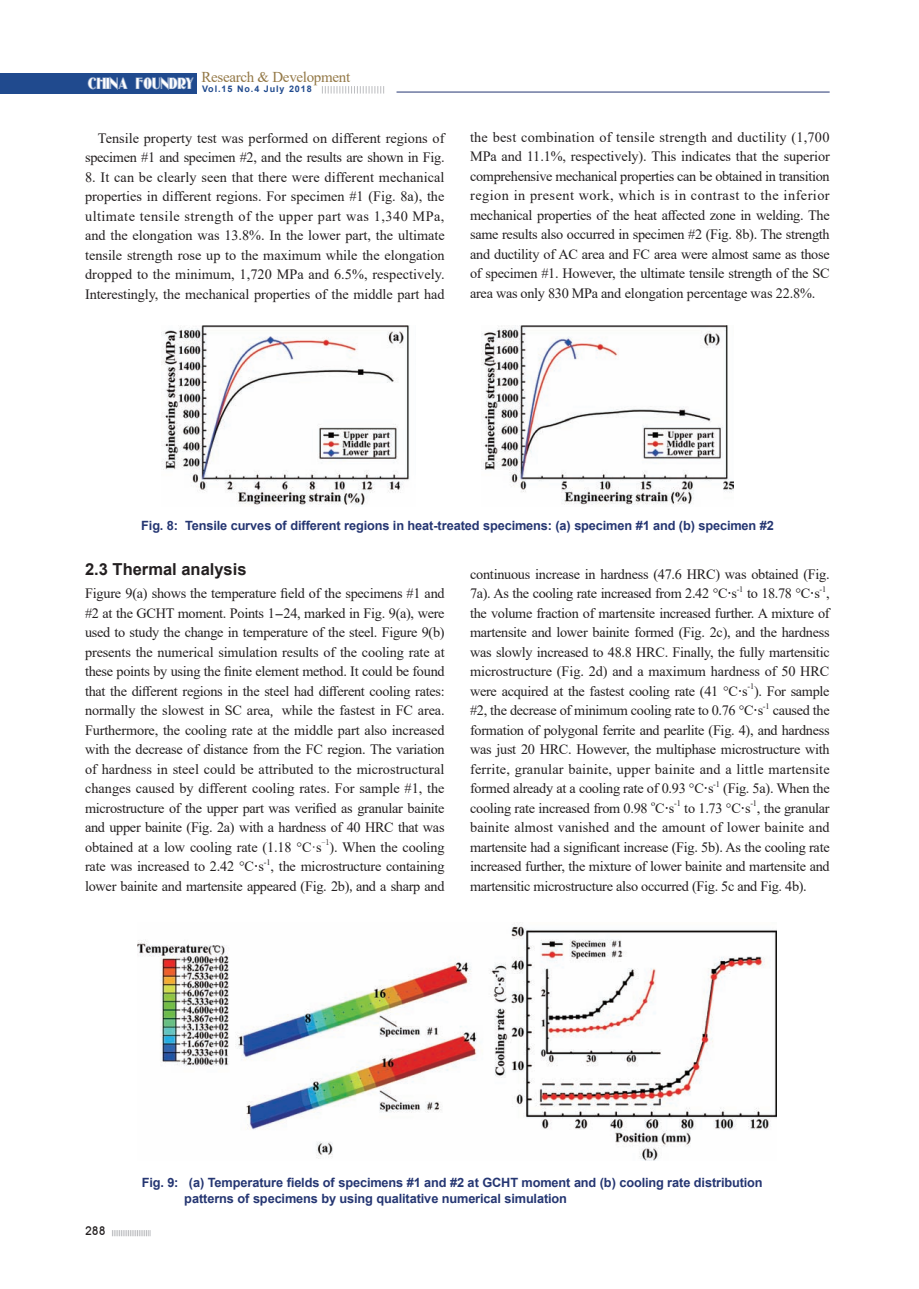
<style>
.page{position:relative;width:919px;height:1289px;background:#fff}
.page>*{position:absolute;margin:0;border:0;box-sizing:border-box;transform-origin:0 0}
.t1{font:700 16.5px "Arial";color:#231f20}
.t2{font:15px "Times New Roman";letter-spacing:-.02em;color:#937846}
.t3{font:14.25px/19.5px "Times New Roman";letter-spacing:-.02em;color:#231f20;text-align:justify}
.t4{font:14.25px/19.5px "Times New Roman";color:#231f20;text-align:right}
.t5{font:700 12.75px/16.4px "Arial";letter-spacing:-.01em;color:#253672}
.t6{font:500 12px "Avant Garde IT Cby BT";color:#231f20}
.t7{font:700 9px "Arial";letter-spacing:.105em;color:#204a8e}
.t8{font:8.25px "Times New Roman";color:#231f20}
.s1{font-family:"Sim Sun"}
.s2{font-weight:700}
</style>
<div class="page">
<svg style="left:112px;top:1230px;width:39px;height:6px"></svg>
<div style="left:0;top:73px;width:197px;height:20px;background:#204a8e"></div>
<svg style="left:322px;top:86px;width:62px;height:7px"></svg>
<hr style="left:396px;top:92px;width:433px;height:1px;background:#253672">
<img style="left:162px;top:325px;width:248px;height:180px">
<img style="left:138px;top:926px;width:638px;height:234px">
<img style="left:482px;top:325px;width:251px;height:180px">
<p class="t2" style="left:201px;top:66px;width:150px">Research &amp; Development</p>
<p class="t7" style="left:88px;top:83px;width:225px"><sup>CHINA</sup> <sup>FOUNDRY</sup> Vol.15 No.4 July 2018</p>
<p class="t4" style="left:85px;top:128px;width:361px">Tensile property test was performed on different regions of specimen #1 and specimen #2, and the results are shown in Fig.</p>
<p class="t3" style="left:85px;top:167px;width:361px">8. It can be clearly seen that there were different mechanical properties in different regions. For specimen #1 (Fig. 8a), the ultimate tensile strength of the upper part was 1,340 MPa, and the elongation was 13.8%. In the lower part, the ultimate tensile strength rose up to the maximum while the elongation dropped to the minimum, 1,720 MPa and 6.5%, respectively.<br>Interestingly, the mechanical properties of the middle part had</p>
<p class="t3" style="left:470px;top:127px;width:361px">the best combination of tensile strength and ductility (1,700<br>MPa and 11.1%, respectively). This indicates that the superior comprehensive mechanical properties can be obtained in transition region in present work, which is in contrast to the inferior mechanical properties of the heat affected zone in welding. The same results also occurred in specimen #2 (Fig. 8b). The strength and ductility of AC area and FC area were almost same as those of specimen #1. However, the ultimate tensile strength of the SC area was only 830 MPa and elongation percentage was 22.8%.</p>
<p class="t5" style="left:141px;top:517px;width:634px">Fig. 8: Tensile curves of different regions in heat-treated specimens: (a) specimen #1 and (b) specimen #2</p>
<p class="t1" style="left:85px;top:558px;width:163px">2.3 Thermal analysis</p>
<p class="t3" style="left:85px;top:583px;width:361px">Figure 9(a) shows the temperature field of the specimens #1 and #2 at the GCHT moment. Points 1-24, marked in Fig. 9(a), were used to study the change in temperature of the steel. Figure 9(b) presents the numerical simulation results of the cooling rate at these points by using the finite element method. It could be found that the different regions in the steel had different cooling rates: normally the slowest in SC area<span class="s1">,</span> while the fastest in FC area.<br>Furthermore, the cooling rate at the middle part also increased with the decrease of distance from the FC region. The variation of hardness in steel could be attributed to the microstructural changes caused by different cooling rates. For sample #1, the microstructure of the upper part was verified as granular bainite and upper bainite (Fig. 2a) with a hardness of 40 HRC that was obtained at a low cooling rate (1.18 °C·s<sup>-1</sup>). When the cooling rate was increased to 2.42 °C<span class="s2">·</span>s</p>
<p class="t8" style="left:264px;top:856px;width:8px">-1</p>
<p class="t3" style="left:85px;top:856px;width:361px;text-align:right">, the microstructure containing<br>lower bainite and martensite appeared (Fig. 2b)<span class="s1">,</span>and a sharp and</p>
<p class="t3" style="left:470px;top:563px;width:361px">continuous increase in hardness (47.6 HRC) was obtained (Fig.<br>7a). As the cooling rate increased from 2.42 °C<span class="s2">·</span>s</p>
<p class="t8" style="left:819px;top:583px;width:8px">-1</p>
<p class="t3" style="left:470px;top:602px;width:361px">the volume fraction of martensite increased further. A mixture of martensite and lower bainite formed (Fig. 2c), and the hardness was slowly increased to 48.8 HRC. Finally, the fully martensitic microstructure (Fig. 2d) and a maximum hardness of 50 HRC were acquired at the fastest cooling rate (41 °C<span class="s2">·</span>s ). For sample</p>
<p class="t8" style="left:736px;top:583px;width:8px">-1</p>
<p class="t3" style="left:747px;top:583px;width:84px">to 18.78 °C<span class="s2">·</span>s ,</p>
<p class="t8" style="left:747px;top:680px;width:8px">-1</p>
<p class="t3" style="left:470px;top:700px;width:294px">#2, the decrease of minimum cooling rate to 0.76 °C<span class="s2">·</span>s</p>
<p class="t8" style="left:762px;top:700px;width:8px">-1</p>
<p class="t3" style="left:470px;top:700px;width:361px;text-indent:302px">caused the formation of polygonal ferrite and pearlite (Fig. 4), and hardness was just 20 HRC. However, the multiphase microstructure with ferrite, granular bainite, upper bainite and a little martensite formed already at a cooling rate of 0.93 °C<span class="s2">·</span>s</p>
<p class="t8" style="left:713px;top:778px;width:8px">-1</p>
<p class="t3" style="left:723px;top:778px;width:108px">(Fig. 5a). When the</p>
<p class="t8" style="left:750px;top:797px;width:8px">-1</p>
<p class="t3" style="left:470px;top:817px;width:361px">bainite almost vanished and the amount of lower bainite and martensite had a significant increase (Fig. 5b). As the cooling rate increased further, the mixture of lower bainite and martensite and martensitic microstructure also occurred (Fig. 5c and Fig. 4b).</p>
<p class="t3" style="left:470px;top:797px;width:179px">cooling rate increased from 0.98</p>
<p class="t8" style="left:651px;top:797px;width:6px">o</p>
<p class="t3" style="left:655px;top:797px;width:21px">C<span class="s2">·</span>s</p>
<p class="t8" style="left:674px;top:797px;width:8px">-1</p>
<p class="t3" style="left:684px;top:797px;width:147px">to 1.73 °C<span class="s2">·</span>s , the granular</p>
<p class="t6" style="left:85px;top:1223px;width:22px">288</p>
<p class="t5" style="left:184px;top:1174px;width:580px;text-indent:-43px">Fig. 9: (a) Temperature fields of specimens #1 and #2 at GCHT moment and (b) cooling rate distribution patterns of specimens by using qualitative numerical simulation</p>
</div>
